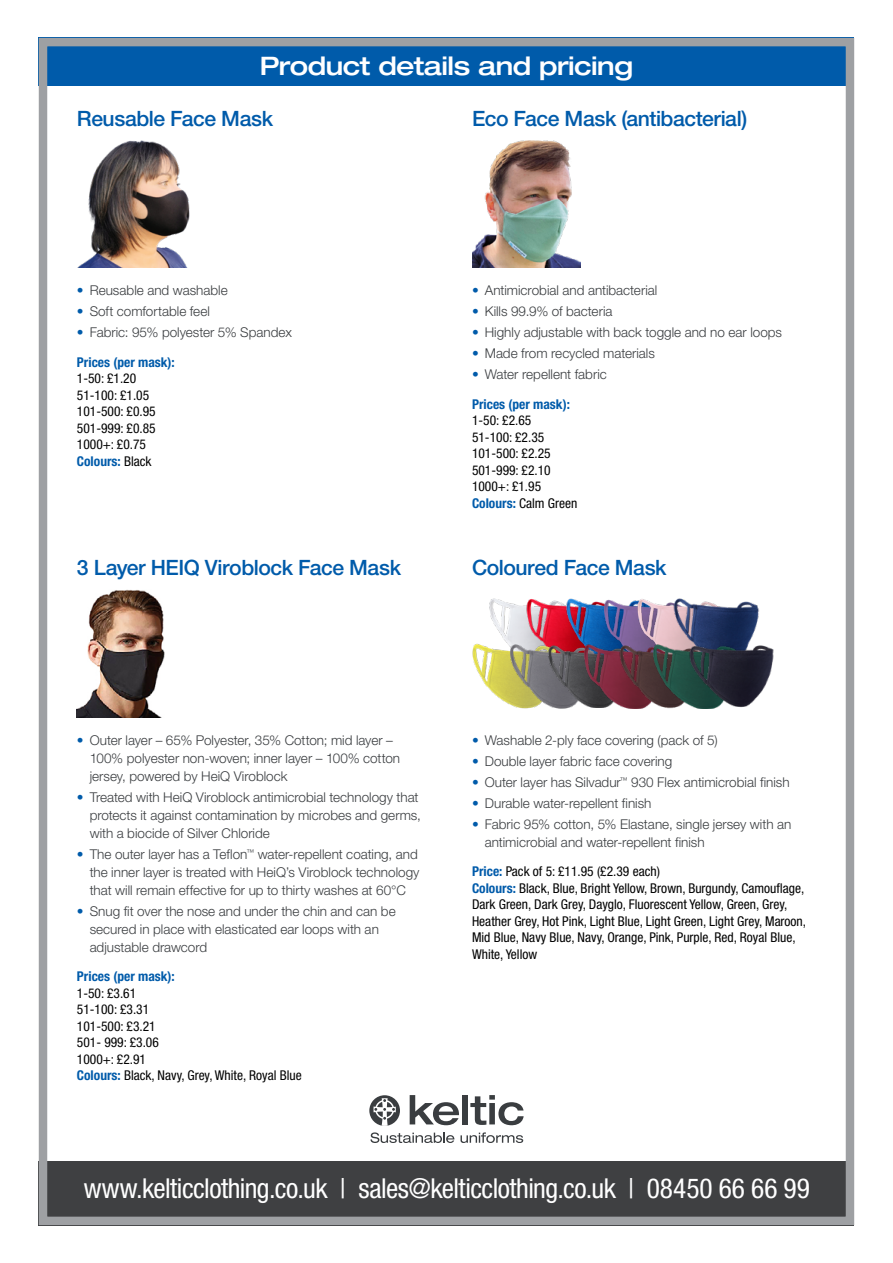
<style>
.page{position:relative;width:893px;height:1263px;background:#fff}
.page>*{position:absolute;margin:0;border:0;box-sizing:border-box;transform-origin:0 0}
.t1{font:condensed 27.45px "Helvetica Neue LT Pro";letter-spacing:-.015em;color:#fff}
.t2{font:500 expanded 25.5px "Helvetica Neue LT Pro";letter-spacing:-.02em;color:#fff}
.t3{font:500 21.15px "Helvetica Neue LT Pro";letter-spacing:-.02em;color:#005baa}
.t4{font:300 13.5px/18px "Helvetica Neue LT Pro";color:#3a3d40}
.t5{font:condensed 13.5px/16.5px "Helvetica Neue LT Pro";color:#000}
.t6{font:700 condensed 13.5px "Helvetica Neue LT Pro";color:#005baa}
.s1{color:#005baa}
.s2{font-weight:700;font-stretch:condensed;color:#005baa}
.s3{font-weight:700;color:#005baa}
</style>
<div class="page">
<div style="left:39px;top:38px;width:815px;height:48px;background:#005baa"></div>
<div style="left:39px;top:1161px;width:815px;height:64px;background:#3f4042"></div>
<div style="left:39px;top:38px;width:815px;height:1187px;border:8px solid #9ea0a3"></div>
<svg style="left:369px;top:1095px;width:31px;height:31px"></svg>
<svg style="left:374px;top:1098px;width:22px;height:28px"></svg>
<svg style="left:410px;top:1095px;width:49px;height:30px"></svg>
<div style="left:463px;top:1095px;width:5px;height:29px;background:#3a3d40"></div>
<svg style="left:470px;top:1095px;width:54px;height:30px"></svg>
<svg style="left:370px;top:1132px;width:84px;height:11px"></svg>
<svg style="left:460px;top:1132px;width:63px;height:11px"></svg>
<img style="left:77px;top:140px;width:113px;height:128px">
<img style="left:77px;top:590px;width:87px;height:127px">
<img style="left:472px;top:140px;width:108px;height:128px">
<img style="left:489px;top:598px;width:36px;height:46px">
<img style="left:525px;top:599px;width:40px;height:45px">
<img style="left:565px;top:598px;width:38px;height:46px">
<img style="left:603px;top:599px;width:34px;height:45px">
<img style="left:637px;top:599px;width:36px;height:45px">
<img style="left:673px;top:598px;width:86px;height:47px">
<img style="left:472px;top:644px;width:37px;height:60px">
<img style="left:509px;top:644px;width:75px;height:65px">
<img style="left:546px;top:645px;width:38px;height:63px">
<img style="left:584px;top:644px;width:69px;height:65px">
<img style="left:620px;top:645px;width:33px;height:63px">
<img style="left:653px;top:644px;width:84px;height:65px">
<img style="left:689px;top:645px;width:85px;height:63px">
<h2 class="t2" style="left:260px;top:50px;width:375px">Product details and pricing</h2>
<h3 class="t3" style="left:472px;top:106px;width:277px">Eco Face Mask (antibacterial)</h3>
<h3 class="t3" style="left:77px;top:106px;width:198px">Reusable Face Mask</h3>
<p class="t4" style="left:77px;top:281px;width:152px"><span class="s1">•</span> Reusable and washable</p>
<p class="t4" style="left:77px;top:302px;width:134px"><span class="s1">•</span> Soft comfortable feel</p>
<p class="t4" style="left:77px;top:318px;width:216px;line-height:29.2px"><span class="s1">•</span> Fabric: 95% polyester 5% Spandex<br><span class="s2">Prices (per mask):</span></p>
<p class="t5" style="left:77px;top:370px;width:80px">1-50: £1.20<br>51-100: £1.05<br>101-500: £0.95<br>501-999: £0.85<br>1000+: £0.75<br><span class="s3">Colours:</span> Black</p>
<h3 class="t3" style="left:77px;top:555px;width:326px">3 Layer HEIQ Viroblock Face Mask</h3>
<p class="t4" style="left:472px;top:281px;width:187px"><span class="s1">•</span> Antimicrobial and antibacterial</p>
<p class="t4" style="left:472px;top:302px;width:142px"><span class="s1">•</span> Kills 99.9% of bacteria</p>
<p class="t4" style="left:472px;top:323px;width:312px"><span class="s1">•</span> Highly adjustable with back toggle and no ear loops</p>
<p class="t4" style="left:472px;top:344px;width:184px"><span class="s1">•</span> Made from recycled materials</p>
<p class="t4" style="left:472px;top:360px;width:136px;line-height:29.2px"><span class="s1">•</span> Water repellent fabric<br><span class="s2">Prices (per mask):</span></p>
<p class="t5" style="left:472px;top:412px;width:107px">1-50: £2.65<br>51-100: £2.35<br>101-500: £2.25<br>501-999: £2.10<br>1000+: £1.95<br><span class="s3">Colours:</span> Calm Green</p>
<h3 class="t3" style="left:472px;top:555px;width:196px">Coloured Face Mask</h3>
<p class="t4" style="left:90px;top:731px;width:312px;text-indent:-13px"><span class="s1">•</span> Outer layer – 65% Polyester, 35% Cotton; mid layer –<br>100% polyester non-woven; inner layer – 100% cotton jersey, powered by HeiQ Viroblock</p>
<p class="t4" style="left:90px;top:788px;width:333px;text-indent:-13px"><span class="s1">•</span> Treated with HeiQ Viroblock antimicrobial technology that protects it against contamination by microbes and germs, with a biocide of Silver Chloride</p>
<p class="t4" style="left:90px;top:845px;width:331px;text-indent:-13px"><span class="s1">•</span> The outer layer has a Teflon<sup>™</sup> water-repellent coating, and the inner layer is treated with HeiQ’s Viroblock technology that will remain effective for up to thirty washes at 60°C</p>
<p class="t4" style="left:90px;top:902px;width:308px;text-indent:-13px"><span class="s1">•</span> Snug fit over the nose and under the chin and can be secured in place with elasticated ear loops with an adjustable drawcord</p>
<p class="t6" style="left:77px;top:968px;width:99px">Prices (per mask):</p>
<p class="t5" style="left:77px;top:985px;width:226px">1-50: £3.61<br>51-100: £3.31<br>101-500: £3.21<br>501- 999: £3.06<br>1000+: £2.91<br><span class="s3">Colours:</span> Black, Navy, Grey, White, Royal Blue</p>
<p class="t4" style="left:472px;top:731px;width:247px"><span class="s1">•</span> Washable 2-ply face covering (pack of 5)</p>
<p class="t4" style="left:472px;top:752px;width:202px"><span class="s1">•</span> Double layer fabric face covering</p>
<p class="t4" style="left:472px;top:773px;width:319px"><span class="s1">•</span> Outer layer has Silvadur<sup>™</sup> 930 Flex antimicrobial finish</p>
<p class="t4" style="left:472px;top:794px;width:181px"><span class="s1">•</span> Durable water-repellent finish</p>
<p class="t4" style="left:485px;top:815px;width:308px;text-indent:-13px"><span class="s1">•</span> Fabric 95% cotton, 5% Elastane, single jersey with an antimicrobial and water-repellent finish</p>
<p class="t5" style="left:472px;top:863px;width:336px"><span class="s3">Price:</span> Pack of 5: £11.95 (£2.39 each)<br><span class="s3">Colours:</span> Black, Blue, Bright Yellow, Brown, Burgundy, Camouflage, Dark Green, Dark Grey, Dayglo, Fluorescent Yellow, Green, Grey, Heather Grey, Hot Pink, Light Blue, Light Green, Light Grey, Maroon, Mid Blue, Navy Blue, Navy, Orange, Pink, Purple, Red, Royal Blue, White, Yellow</p>
<h1 class="t1" style="left:84px;top:1172px;width:728px">www.kelticclothing.co.uk | sales@kelticclothing.co.uk | 08450 66 66 99</h1>
</div>
